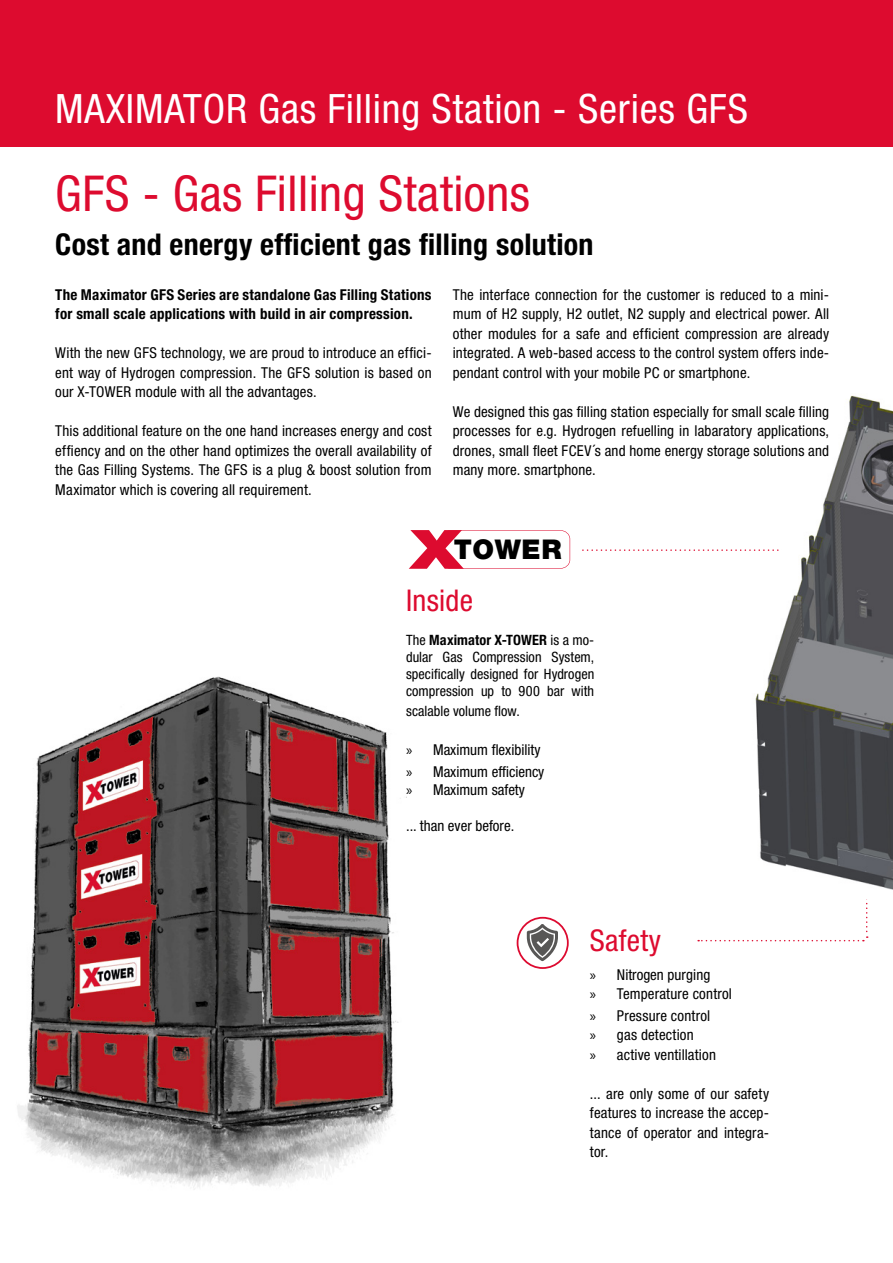
<style>
.page{position:relative;width:893px;height:1263px;background:#fff}
.page>*{position:absolute;margin:0;border:0;box-sizing:border-box;transform-origin:0 0}
.t1{font:condensed 49.5px "Helvetica Neue LT Std";letter-spacing:.01em;color:#dd0b2f}
.t2{font:condensed 40.5px "Helvetica Neue LT Std";letter-spacing:.02em;color:#fff}
.t3{font:700 condensed 30px "Helvetica Neue LT Std";letter-spacing:.01em;color:#000}
.t4{font:condensed 30px "Helvetica Neue LT Std";letter-spacing:.01em;color:#dd0b2f}
.t5{font:900 27.3px "Helvetica Neue LT Std";letter-spacing:.02em;color:#000}
.t6{font:condensed 15px/19.5px "Helvetica Neue LT Std";letter-spacing:.01em;color:#000;text-align:justify}
.t7{font:700 condensed 15px/19.5px "Helvetica Neue LT Std";letter-spacing:.015em;color:#000}
.t8{font:condensed 14.25px/17.1px "Helvetica Neue LT Std";letter-spacing:.005em;color:#000;text-align:justify}
.s1{font-weight:700}
.s2{font-family:"Myriad Pro";font-stretch:normal}
</style>
<div class="page">
<div style="left:0;top:0;width:893px;height:146px;background:#dd0b2f"></div>
<img style="left:17px;top:676px;width:390px;height:514px">
<svg style="left:409px;top:530px;width:314px;height:39px"></svg>
<svg style="left:517px;top:917px;width:52px;height:52px"></svg>
<img style="left:726px;top:395px;width:167px;height:510px">
<h2 class="t2" style="left:55px;top:86px;width:694px">MAXIMATOR Gas Filling Station - Series GFS</h2>
<h1 class="t1" style="left:55px;top:165px;width:476px">GFS - Gas Filling Stations</h1>
<h3 class="t3" style="left:55px;top:226px;width:540px">Cost and energy efficient gas filling solution</h3>
<p class="t7" style="left:55px;top:285px;width:378px">The Maximator GFS Series are standalone Gas Filling Stations for small scale applications with build in air compression.</p>
<p class="t6" style="left:55px;top:343px;width:378px">With the new GFS technology, we are proud to introduce an effici&shy;ent way of Hydrogen compression. The GFS solution is based on our X-TOWER module with all the advantages.</p>
<p class="t6" style="left:55px;top:421px;width:378px">This additional feature on the one hand increases energy and cost effiency and on the other hand optimizes the overall availability of the Gas Filling Systems. The GFS is a plug &amp; boost solution from Maximator which is covering all requirement.</p>
<p class="t6" style="left:453px;top:285px;width:378px">The interface connection for the customer is reduced to a mini&shy;mum of H2 supply, H2 outlet, N2 supply and electrical power. All other modules for a safe and efficient compression are already integrated. A web-based access to the control system offers inde&shy;pendant control with your mobile PC or smartphone.</p>
<p class="t6" style="left:453px;top:402px;width:378px">We designed this gas filling station especially for small scale filling processes for e.g. Hydrogen refuelling in labaratory applications, drones, small fleet FCEV´s and home energy storage solutions and many more. smartphone.</p>
<h3 class="t5" style="left:454px;top:533px;width:109px">TOWER</h3>
<h3 class="t4" style="left:406px;top:583px;width:69px">Inside</h3>
<p class="t8" style="left:406px;top:631px;width:190px">The <span class="s1">Maximator X-TOWER</span> is a mo&shy;dular Gas Compression System, specifically designed for Hydrogen compression up to 900 bar with</p>
<p class="t8" style="left:406px;top:702px;width:115px">scalable volume flow.</p>
<p class="t6" style="left:406px;top:739px;width:140px;line-height:21.6px"><span class="s2">»</span> Maximum flexibility <span class="s2">»</span> Maximum efficiency</p>
<p class="t6" style="left:406px;top:780px;width:120px"><span class="s2">»</span> Maximum safety</p>
<p class="t6" style="left:406px;top:816px;width:110px">... than ever before.</p>
<h3 class="t4" style="left:590px;top:923px;width:72px">Safety</h3>
<p class="t6" style="left:590px;top:964px;width:144px"><span class="s2">»</span> Nitrogen purging<br><span class="s2">»</span> Temperature control</p>
<p class="t6" style="left:590px;top:1005px;width:127px;text-align:left"><span class="s2">»</span> Pressure control <span class="s2">»</span> gas detection<br><span class="s2">»</span> active ventillation</p>
<p class="t6" style="left:590px;top:1083px;width:181px">... are only some of our safety features to increase the accep&shy;tance of operator and integra&shy;tor.</p>
</div>
